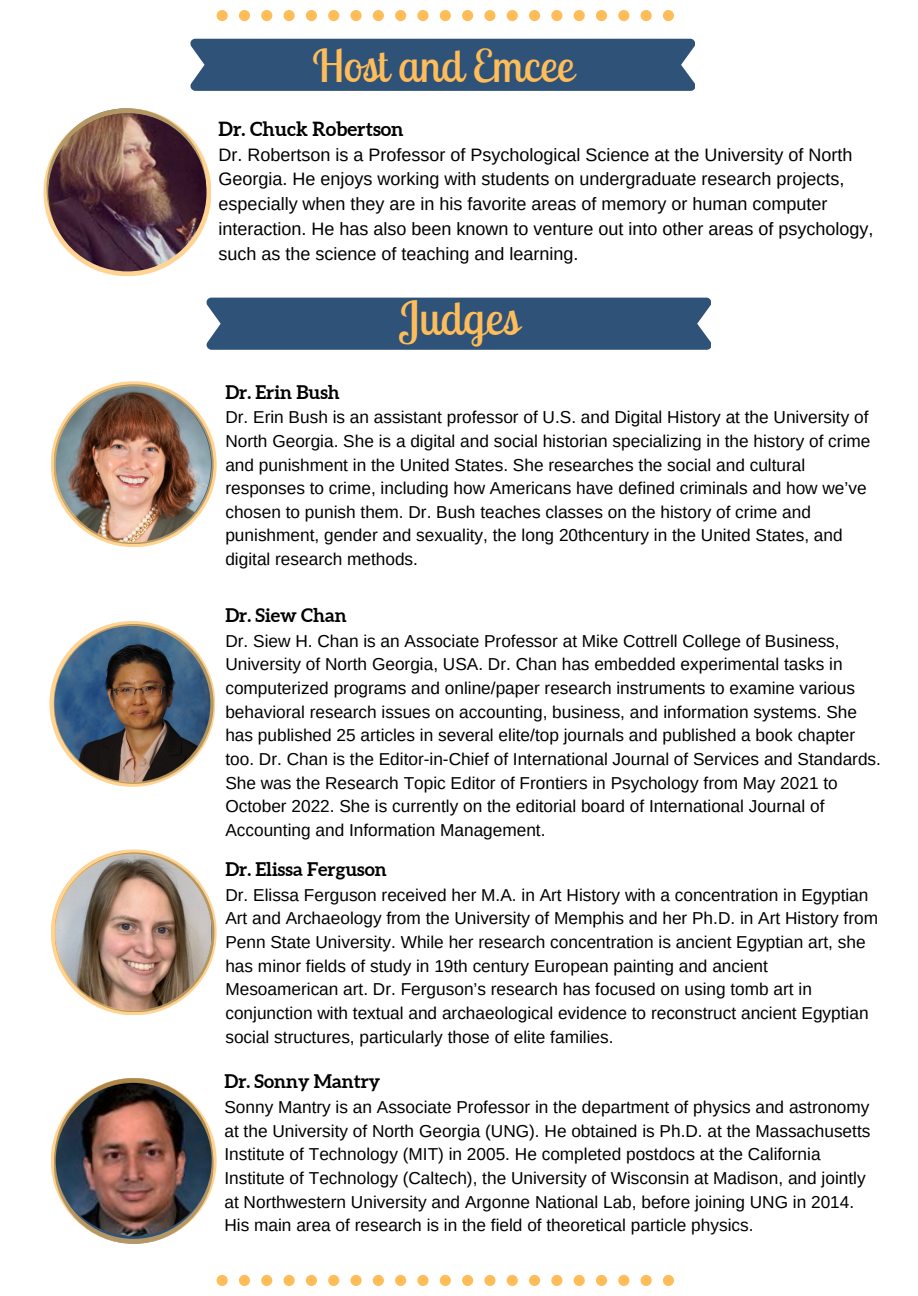
<style>
.page{position:relative;width:918px;height:1296px;background:#fff}
.page>*{position:absolute;margin:0;border:0;box-sizing:border-box;transform-origin:0 0}
.t1{font:46.5px "Lobster Two";color:#ffbd59}
.t2{font:45px "Lobster Two";color:#ffbd59}
.t3{font:700 19.5px "Aleo";color:#000}
.t4{font:700 18.75px "Aleo";color:#000}
.t5{font:18px/24.8px "Arimo";color:#000}
.t6{font:17.25px/23.7px "Arimo";color:#000}
</style>
<div class="page">
<div style="left:190px;top:39px;width:505px;height:52px;background:#2f5278"></div>
<div style="left:207px;top:298px;width:504px;height:52px;background:#2f5278"></div>
<svg style="left:43px;top:108px;width:168px;height:168px"></svg>
<svg style="left:217px;top:10px;width:457px;height:11px"></svg>
<svg style="left:217px;top:1275px;width:457px;height:11px"></svg>
<svg style="left:49px;top:621px;width:166px;height:166px"></svg>
<img style="left:51px;top:1078px;width:166px;height:166px">
<img style="left:48px;top:113px;width:159px;height:158px;border-radius:50%">
<img style="left:51px;top:381px;width:166px;height:166px">
<img style="left:51px;top:849px;width:166px;height:166px">
<p class="t2" style="left:312px;top:37px;width:262px">Host and Emcee</p>
<p class="t3" style="left:219px;top:118px;width:187px">Dr. Chuck Robertson</p>
<p class="t5" style="left:219px;top:142px;width:656px">Dr. Robertson is a Professor of Psychological Science at the University of North Georgia. He enjoys working with students on undergraduate research projects, especially when they are in his favorite areas of memory or human computer interaction. He has also been known to venture out into other areas of psychology, such as the science of teaching and learning.</p>
<p class="t1" style="left:399px;top:288px;width:121px">Judges</p>
<p class="t4" style="left:225px;top:381px;width:116px">Dr. Erin Bush</p>
<p class="t6" style="left:225px;top:405px;width:647px">Dr. Erin Bush is an assistant professor of U.S. and Digital History at the University of North Georgia. She is a digital and social historian specializing in the history of crime and punishment in the United States. She researches the social and cultural responses to crime, including how Americans have defined criminals and how we’ve chosen to punish them. Dr. Bush teaches classes on the history of crime and punishment, gender and sexuality, the long 20thcentury in the United States, and digital research methods.</p>
<p class="t4" style="left:225px;top:605px;width:123px">Dr. Siew Chan</p>
<p class="t6" style="left:225px;top:629px;width:657px">Dr. Siew H. Chan is an Associate Professor at Mike Cottrell College of Business, University of North Georgia, USA. Dr. Chan has embedded experimental tasks in computerized programs and online/paper research instruments to examine various behavioral research issues on accounting, business, and information systems. She has published 25 articles in several elite/top journals and published a book chapter too. Dr. Chan is the Editor-in-Chief of International Journal of Services and Standards.<br>She was the Research Topic Editor of Frontiers in Psychology from May 2021 to October 2022. She is currently on the editorial board of International Journal of Accounting and Information Management.</p>
<p class="t4" style="left:225px;top:858px;width:163px">Dr. Elissa Ferguson</p>
<p class="t6" style="left:225px;top:883px;width:654px">Dr. Elissa Ferguson received her M.A. in Art History with a concentration in Egyptian Art and Archaeology from the University of Memphis and her Ph.D. in Art History from Penn State University. While her research concentration is ancient Egyptian art, she has minor fields of study in 19th century European painting and ancient Mesoamerican art. Dr. Ferguson’s research has focused on using tomb art in conjunction with textual and archaeological evidence to reconstruct ancient Egyptian social structures, particularly those of elite families.</p>
<p class="t4" style="left:224px;top:1071px;width:157px">Dr. Sonny Mantry</p>
<p class="t6" style="left:224px;top:1095px;width:647px">Sonny Mantry is an Associate Professor in the department of physics and astronomy at the University of North Georgia (UNG). He obtained is Ph.D. at the Massachusetts Institute of Technology (MIT) in 2005. He completed postdocs at the California Institute of Technology (Caltech), the University of Wisconsin at Madison, and jointly at Northwestern University and Argonne National Lab, before joining UNG in 2014.<br>His main area of research is in the field of theoretical particle physics.</p>
</div>
